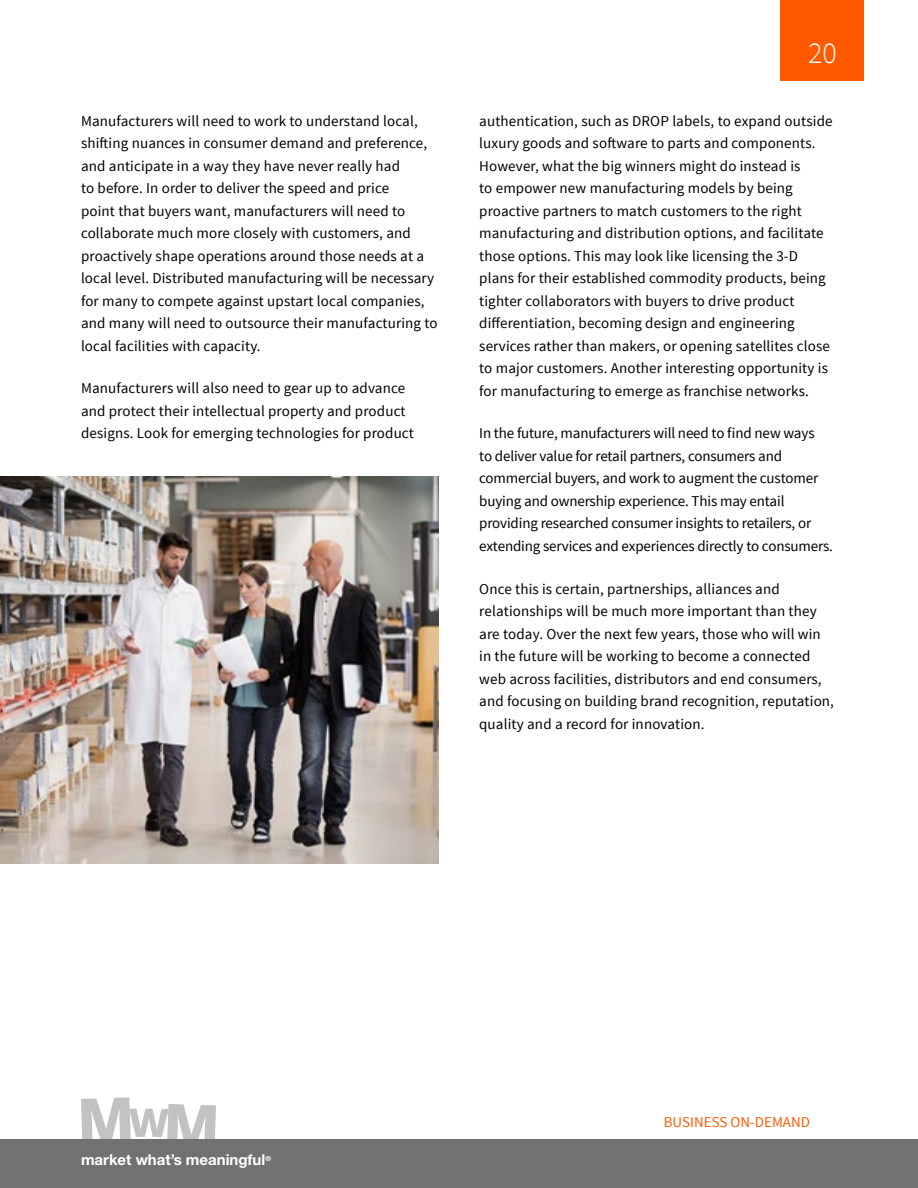
<style>
.page{position:relative;width:918px;height:1188px;background:#fff}
.page>*{position:absolute;margin:0;border:0;box-sizing:border-box;transform-origin:0 0}
.t1{font:300 30px "Source Sans Pro";color:#fff}
.t2{font:15px/22.5px "Source Sans Pro";letter-spacing:.01em;color:#000}
.t3{font:15px/22.5px "Source Sans Pro";letter-spacing:-.01em;color:#000}
.t4{font:700 15px "Helvetica Neue";color:#fff}
.t5{font:15px "Source Sans Pro";color:#ff5a00}
</style>
<div class="page">
<svg style="left:81px;top:1097px;width:135px;height:43px"></svg>
<div style="left:0;top:1140px;width:918px;height:48px;background:#717073"></div>
<div style="left:781px;top:0;width:83px;height:81px;background:#ff5a00"></div>
<img style="left:0;top:476px;width:439px;height:388px">
<p class="t2" style="left:81px;top:110px;width:358px">Manufacturers will need to work to understand local, shifting nuances in consumer demand and preference, and anticipate in a way they have never really had<br>to before. In order to deliver the speed and price<br>point that buyers want, manufacturers will need to collaborate much more closely with customers, and proactively shape operations around those needs at a local level. Distributed manufacturing will be necessary for many to compete against upstart local companies, and many will need to outsource their manufacturing to local facilities with capacity.</p>
<p class="t2" style="left:81px;top:378px;width:335px">Manufacturers will also need to gear up to advance and protect their intellectual property and product designs. Look for emerging technologies for product</p>
<h1 class="t1" style="left:808px;top:35px;width:30px">20</h1>
<p class="t2" style="left:479px;top:110px;width:355px">authentication, such as DROP labels, to expand outside luxury goods and software to parts and components.<br>However, what the big winners might do instead is<br>to empower new manufacturing models by being proactive partners to match customers to the right manufacturing and distribution options, and facilitate those options. This may look like licensing the 3-D plans for their established commodity products, being tighter collaborators with buyers to drive product differentiation, becoming design and engineering services rather than makers, or opening satellites close to major customers. Another interesting opportunity is for manufacturing to emerge as franchise networks.</p>
<p class="t3" style="left:479px;top:423px;width:355px">In the future, manufacturers will need to find new ways<br>to deliver value for retail partners, consumers and commercial buyers, and work to augment the customer buying and ownership experience. This may entail providing researched consumer insights to retailers, or extending services and experiences directly to consumers.</p>
<p class="t2" style="left:479px;top:578px;width:356px">Once this is certain, partnerships, alliances and relationships will be much more important than they are today. Over the next few years, those who will win in the future will be working to become a connected web across facilities, distributors and end consumers, and focusing on building brand recognition, reputation, quality and a record for innovation.</p>
<p class="t4" style="left:81px;top:1150px;width:191px">market what’s meaningful<sup>®</sup></p>
<p class="t5" style="left:664px;top:1113px;width:148px">BUSINESS ON-DEMAND</p>
</div>
